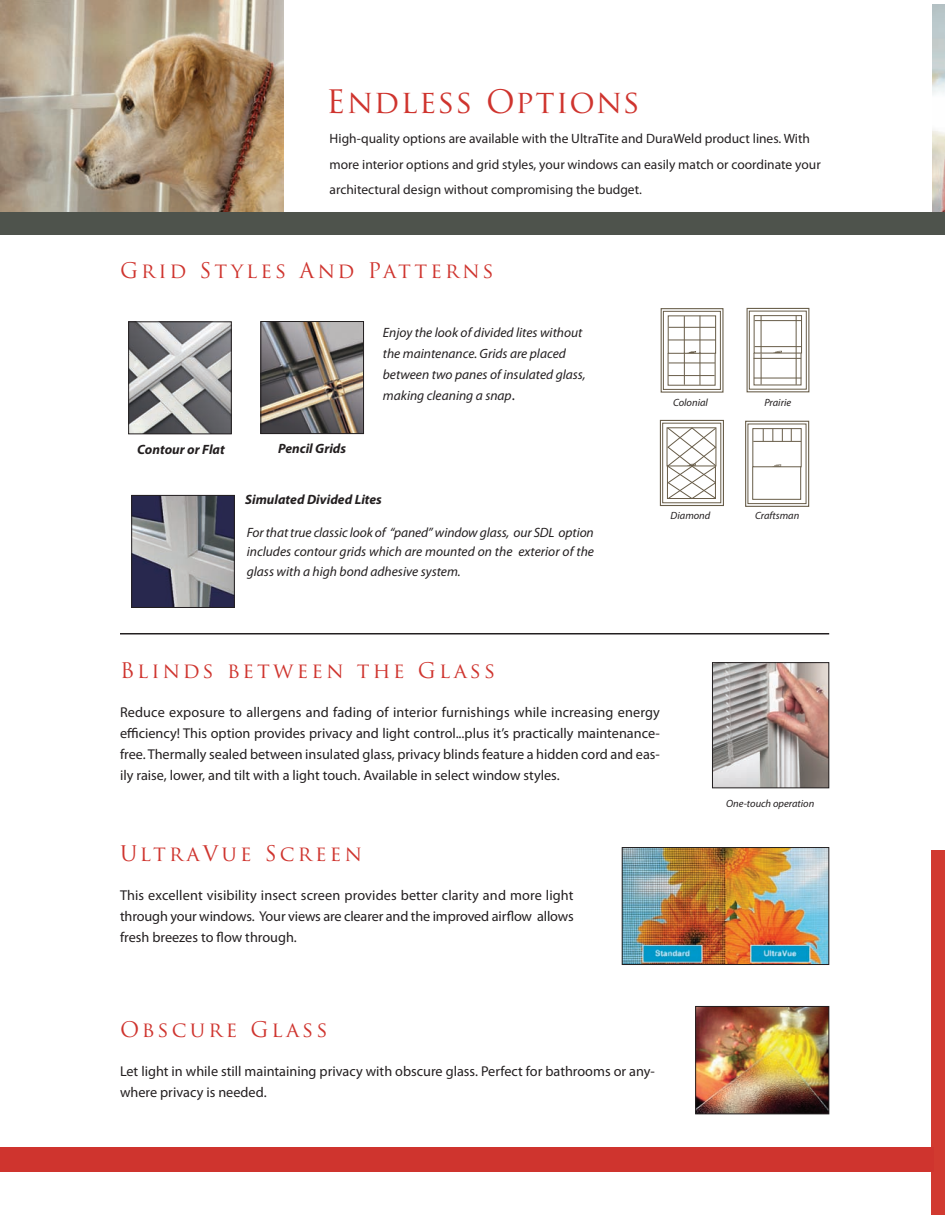
<style>
.page{position:relative;width:945px;height:1215px;background:#fff}
.page>*{position:absolute;margin:0;border:0;box-sizing:border-box;transform-origin:0 0}
.t1{font:31.5px "Trajan Pro";letter-spacing:.05em;color:#cf342e}
.t2{font:21px "Trajan Pro";letter-spacing:.15em;color:#cf342e}
.t3{font:14.25px/21px "Myriad Pro";color:#231f20;text-align:justify}
.t4{font:italic 13.5px/21px "Myriad Pro";color:#231f20}
.t5{font:13.5px/25.5px "Myriad Pro";color:#231f20}
.t6{font:italic 700 13.5px "Myriad Pro";color:#231f20}
.t7{font:italic 10.5px "Myriad Pro";color:#231f20}
.s1{font-style:normal;font-size:15px}
</style>
<div class="page">
<div style="left:931px;top:850px;width:14px;height:365px;background:#d13a30"></div>
<img style="left:0;top:0;width:284px;height:212px">
<div style="left:0;top:1148px;width:933px;height:24px;background:#cf342e"></div>
<img style="left:130px;top:323px;width:100px;height:109px">
<div style="left:128px;top:321px;width:104px;height:113px;border:1px solid #231f20"></div>
<div style="left:663px;top:311px;width:58px;height:79px;border:1px solid #685d49"></div>
<div style="left:668px;top:316px;width:48px;height:38px;border:1px solid #685d49"></div>
<div style="left:661px;top:308px;width:63px;height:85px;border:1px solid #685d49"></div>
<svg style="left:688px;top:351px;width:8px;height:2px"></svg>
<hr style="left:684px;top:316px;width:1px;height:37px;background:#685d49">
<hr style="left:700px;top:316px;width:1px;height:37px;background:#685d49">
<hr style="left:669px;top:327px;width:47px;height:1px;background:#685d49">
<hr style="left:668px;top:340px;width:48px;height:1px;background:#685d49">
<div style="left:668px;top:353px;width:47px;height:33px;border:1px solid #685d49"></div>
<hr style="left:684px;top:353px;width:1px;height:32px;background:#685d49">
<hr style="left:700px;top:352px;width:1px;height:33px;background:#685d49">
<hr style="left:669px;top:363px;width:46px;height:1px;background:#685d49">
<hr style="left:668px;top:375px;width:47px;height:1px;background:#685d49">
<div style="left:749px;top:311px;width:58px;height:79px;border:1px solid #685d49"></div>
<div style="left:754px;top:315px;width:48px;height:38px;border:1px solid #685d49"></div>
<div style="left:747px;top:308px;width:62px;height:84px;border:1px solid #685d49"></div>
<svg style="left:773px;top:351px;width:9px;height:2px"></svg>
<hr style="left:761px;top:316px;width:1px;height:37px;background:#685d49">
<hr style="left:796px;top:315px;width:1px;height:38px;background:#685d49">
<hr style="left:755px;top:320px;width:46px;height:1px;background:#685d49">
<hr style="left:761px;top:353px;width:1px;height:32px;background:#685d49">
<hr style="left:796px;top:353px;width:1px;height:32px;background:#685d49">
<hr style="left:754px;top:378px;width:47px;height:1px;background:#685d49">
<hr style="left:755px;top:346px;width:47px;height:1px;background:#685d49">
<hr style="left:754px;top:358px;width:47px;height:1px;background:#685d49">
<img style="left:133px;top:497px;width:100px;height:109px">
<div style="left:131px;top:495px;width:104px;height:113px;border:1px solid #231f20"></div>
<img style="left:262px;top:323px;width:100px;height:109px">
<div style="left:260px;top:321px;width:104px;height:113px;border:1px solid #231f20"></div>
<img style="left:714px;top:664px;width:113px;height:122px">
<div style="left:712px;top:662px;width:117px;height:126px;border:1px solid #231f20"></div>
<img style="left:697px;top:1008px;width:130px;height:104px">
<div style="left:695px;top:1006px;width:134px;height:108px;border:1px solid #231f20"></div>
<img style="left:624px;top:849px;width:203px;height:114px">
<div style="left:622px;top:847px;width:207px;height:118px;border:1px solid #231f20"></div>
<div style="left:662px;top:423px;width:59px;height:80px;border:1px solid #685d49"></div>
<div style="left:660px;top:420px;width:64px;height:86px;border:1px solid #685d49"></div>
<div style="left:752px;top:428px;width:50px;height:39px;border:1px solid #685d49"></div>
<div style="left:745px;top:421px;width:64px;height:86px;border:1px solid #685d49"></div>
<svg style="left:773px;top:464px;width:8px;height:2px"></svg>
<svg style="left:763px;top:429px;width:1px;height:12px"></svg>
<svg style="left:791px;top:428px;width:1px;height:13px"></svg>
<hr style="left:753px;top:441px;width:48px;height:1px;background:#685d49">
<div style="left:752px;top:466px;width:49px;height:34px;border:1px solid #685d49"></div>
<svg style="left:773px;top:429px;width:1px;height:13px"></svg>
<svg style="left:782px;top:429px;width:1px;height:12px"></svg>
<svg style="left:667px;top:427px;width:49px;height:72px"></svg>
<hr style="left:120px;top:633px;width:709px;height:1px;background:#231f20">
<img style="left:933px;top:4px;width:12px;height:208px">
<div style="left:0;top:212px;width:945px;height:22px;background:#4e534c"></div>
<h1 class="t1" style="left:326px;top:89px;width:316px">Endless Options</h1>
<p class="t5" style="left:330px;top:127px;width:493px">High-quality options are available with the UltraTite and DuraWeld product lines. With more interior options and grid styles, your windows can easily match or coordinate your architectural design without compromising the budget.</p>
<h2 class="t2" style="left:120px;top:263px;width:375px">Grid Styles And Patterns</h2>
<p class="t6" style="left:137px;top:444px;width:89px">Contour or Flat</p>
<p class="t6" style="left:278px;top:443px;width:70px">Pencil Grids</p>
<p class="t4" style="left:383px;top:323px;width:204px">Enjoy the look of divided lites without the maintenance. Grids are placed between two panes of insulated glass, making cleaning a snap<span class="s1">.</span></p>
<p class="t6" style="left:245px;top:495px;width:138px">Simulated Divided Lites</p>
<p class="t4" style="left:247px;top:524px;width:349px;line-height:19.5px;text-align:justify">For that true classic look of “paned” window glass, our SDL option includes contour grids which are mounted on the exterior of the glass with a high bond adhesive system.</p>
<p class="t7" style="left:673px;top:399px;width:37px">Colonial</p>
<p class="t7" style="left:764px;top:399px;width:28px">Prairie</p>
<p class="t7" style="left:671px;top:512px;width:41px">Diamond</p>
<p class="t7" style="left:755px;top:512px;width:46px">Craftsman</p>
<h2 class="t2" style="left:120px;top:662px;width:377px">Blinds between the Glass</h2>
<p class="t3" style="left:120px;top:703px;width:542px">Reduce exposure to allergens and fading of interior furnishings while increasing energy efficiency! This option provides privacy and light control...plus it’s practically maintenance&shy;free. Thermally sealed between insulated glass, privacy blinds feature a hidden cord and eas&shy;ily raise, lower, and tilt with a light touch. Available in select window styles.</p>
<h2 class="t2" style="left:120px;top:845px;width:244px">UltraVue Screen</h2>
<p class="t3" style="left:120px;top:885px;width:455px">This excellent visibility insect screen provides better clarity and more light through your windows. Your views are clearer and the improved airflow allows fresh breezes to flow through.</p>
<h2 class="t2" style="left:120px;top:1022px;width:209px">Obscure Glass</h2>
<p class="t3" style="left:120px;top:1062px;width:536px">Let light in while still maintaining privacy with obscure glass. Perfect for bathrooms or any&shy;where privacy is needed.</p>
<p class="t7" style="left:726px;top:800px;width:90px">One-touch operation</p>
</div>
